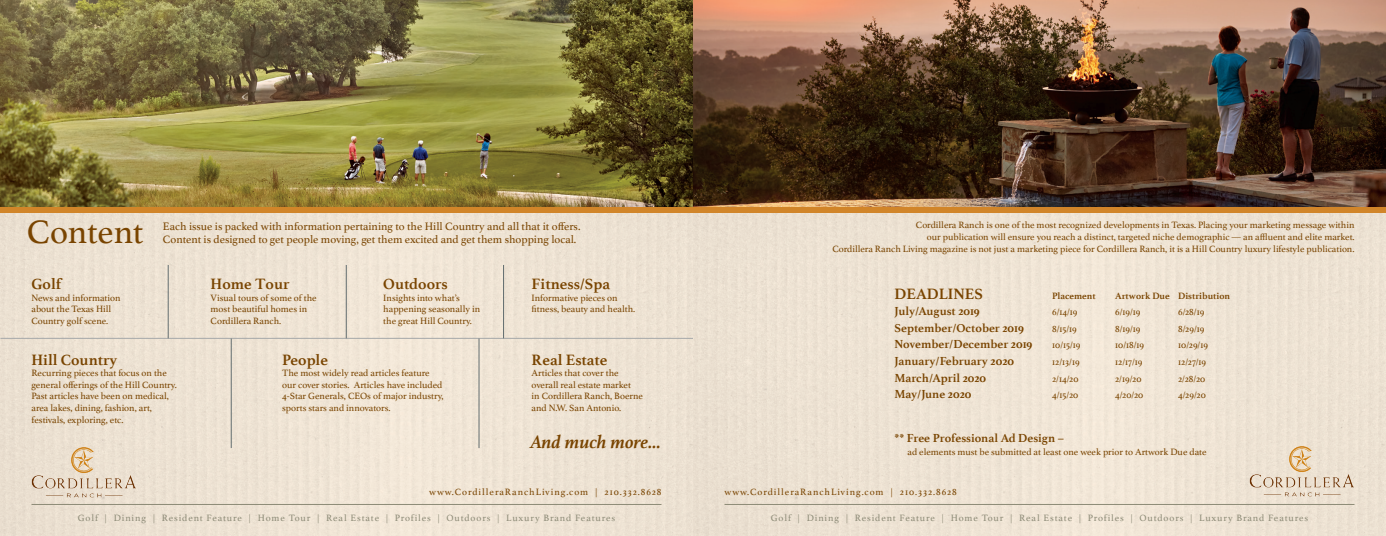
<style>
.page{position:relative;width:1386px;height:536px;background:#fff}
.page>*{position:absolute;margin:0;border:0;box-sizing:border-box;transform-origin:0 0}
.t1{font:34.74px "Athelas";letter-spacing:-.005em;color:#794400}
.t2{font:italic 700 19.25px "Athelas";color:#794400}
.t3{font:700 15.75px "Athelas";color:#794400}
.t4{font:700 12.25px "Athelas";color:#794400}
.t5{font:11.38px/13.7px "Athelas";color:#794400}
.t6{font:9.62px/11.5px "Athelas";color:#794400}
.t7{font:9.62px "Athelas";letter-spacing:.09em;color:#8d8b77}
.t8{font:9.62px "Athelas";letter-spacing:.1em;color:#794400}
.t9{font:700 9.62px "Athelas";color:#794400}
</style>
<div class="page">
<div style="left:0;top:212px;width:1386px;height:324px;background:#eee3d4"></div>
<img style="left:0;top:0;width:1386px;height:207px">
<div style="left:0;top:207px;width:1386px;height:5px;background:#d18529"></div>
<hr style="left:0;top:338px;width:693px;height:1px;background:#a5a8a9">
<hr style="left:168px;top:265px;width:1px;height:73px;background:#626d6f">
<hr style="left:231px;top:338px;width:1px;height:110px;background:#626d6f">
<hr style="left:479px;top:338px;width:1px;height:110px;background:#626d6f">
<hr style="left:346px;top:265px;width:1px;height:73px;background:#626d6f">
<hr style="left:503px;top:265px;width:1px;height:73px;background:#626d6f">
<img style="left:26px;top:443px;width:114px;height:57px">
<hr style="left:724px;top:504px;width:630px;height:1px;background:#8d8b77">
<hr style="left:32px;top:504px;width:630px;height:1px;background:#8d8b77">
<img style="left:1245px;top:442px;width:114px;height:58px">
<h1 class="t1" style="left:27px;top:204px;width:118px">Content</h1>
<h3 class="t3" style="left:32px;top:271px;width:31px">Golf</h3>
<p class="t6" style="left:32px;top:291px;width:91px">News and information about the Texas Hill<br>Country golf scene.</p>
<p class="t5" style="left:163px;top:219px;width:419px">Each issue is packed with information pertaining to the Hill Country and all that it offers.<br>Content is designed to get people moving, get them excited and get them shopping local.</p>
<h3 class="t3" style="left:211px;top:271px;width:80px">Home Tour</h3>
<p class="t6" style="left:211px;top:291px;width:108px">Visual tours of some of the most beautiful homes in<br>Cordillera Ranch.</p>
<h3 class="t3" style="left:383px;top:271px;width:66px">Outdoors</h3>
<p class="t6" style="left:383px;top:291px;width:98px">Insights into what’s happening seasonally in the great Hill Country.</p>
<h3 class="t3" style="left:532px;top:271px;width:80px">Fitness/Spa</h3>
<p class="t6" style="left:532px;top:291px;width:105px">Informative pieces on fitness, beauty and health.</p>
<h3 class="t3" style="left:32px;top:347px;width:87px">Hill Country</h3>
<p class="t6" style="left:32px;top:367px;width:147px">Recurring pieces that focus on the general offerings of the Hill Country.<br>Past articles have been on medical, area lakes, dining, fashion, art, festivals, exploring, etc.</p>
<h3 class="t3" style="left:282px;top:347px;width:47px">People</h3>
<p class="t6" style="left:282px;top:367px;width:163px">The most widely read articles feature our cover stories. Articles have included 4-Star Generals, CEOs of major industry, sports stars and innovators.</p>
<h3 class="t3" style="left:532px;top:347px;width:77px">Real Estate</h3>
<p class="t6" style="left:532px;top:367px;width:113px">Articles that cover the overall real estate market<br>in Cordillera Ranch, Boerne and N.W. San Antonio.</p>
<h2 class="t2" style="left:531px;top:426px;width:132px">And much more…</h2>
<p class="t6" style="left:832px;top:218px;width:524px;line-height:12.2px;text-align:right">Cordillera Ranch is one of the most recognized developments in Texas. Placing your marketing message within<br>our publication will ensure you reach a distinct, targeted niche demographic — an affluent and elite market.<br>Cordillera Ranch Living magazine is not just a marketing piece for Cordillera Ranch, it is a Hill Country luxury lifestyle publication.</p>
<h3 class="t3" style="left:895px;top:280px;width:90px">DEADLINES</h3>
<p class="t9" style="left:1052px;top:287px;width:45px">Placement</p>
<p class="t9" style="left:1115px;top:287px;width:117px">Artwork Due Distribution</p>
<p class="t4" style="left:895px;top:301px;width:87px">July/August 2019</p>
<p class="t6" style="left:1052px;top:306px;width:27px">6/14/19</p>
<p class="t6" style="left:1115px;top:306px;width:27px">6/19/19</p>
<p class="t6" style="left:1178px;top:306px;width:28px">6/28/19</p>
<p class="t4" style="left:895px;top:318px;width:131px">September/October 2019</p>
<p class="t6" style="left:1052px;top:322px;width:26px">8/15/19</p>
<p class="t6" style="left:1115px;top:322px;width:27px">8/19/19</p>
<p class="t6" style="left:1178px;top:322px;width:28px">8/29/19</p>
<p class="t4" style="left:895px;top:334px;width:139px">November/December 2019</p>
<p class="t6" style="left:1052px;top:339px;width:30px">10/15/19</p>
<p class="t6" style="left:1115px;top:339px;width:31px">10/18/19</p>
<p class="t6" style="left:1178px;top:339px;width:31px">10/29/19</p>
<p class="t4" style="left:895px;top:351px;width:121px">January/February 2020</p>
<p class="t6" style="left:1052px;top:356px;width:29px">12/13/19</p>
<p class="t6" style="left:1115px;top:356px;width:29px">12/17/19</p>
<p class="t6" style="left:1178px;top:356px;width:30px">12/27/19</p>
<p class="t4" style="left:895px;top:367px;width:93px">March/April 2020</p>
<p class="t6" style="left:1052px;top:372px;width:28px">2/14/20</p>
<p class="t6" style="left:1115px;top:372px;width:28px">2/19/20</p>
<p class="t6" style="left:1178px;top:372px;width:29px">2/28/20</p>
<p class="t4" style="left:895px;top:384px;width:78px">May/June 2020</p>
<p class="t6" style="left:1052px;top:389px;width:28px">4/15/20</p>
<p class="t6" style="left:1115px;top:389px;width:30px">4/20/20</p>
<p class="t6" style="left:1178px;top:389px;width:29px">4/29/20</p>
<p class="t4" style="left:895px;top:428px;width:171px">** Free Professional Ad Design –</p>
<p class="t6" style="left:907px;top:446px;width:301px">ad elements must be submitted at least one week prior to Artwork Due date</p>
<p class="t8" style="left:429px;top:483px;width:234px">www.CordilleraRanchLiving.com | 210.332.8628</p>
<p class="t8" style="left:725px;top:483px;width:234px">www.CordilleraRanchLiving.com | 210.332.8628</p>
<p class="t7" style="left:78px;top:509px;width:539px">Golf | Dining | Resident Feature | Home Tour | Real Estate | Profiles | Outdoors | Luxury Brand Features</p>
<p class="t7" style="left:771px;top:509px;width:539px">Golf | Dining | Resident Feature | Home Tour | Real Estate | Profiles | Outdoors | Luxury Brand Features</p>
</div>
